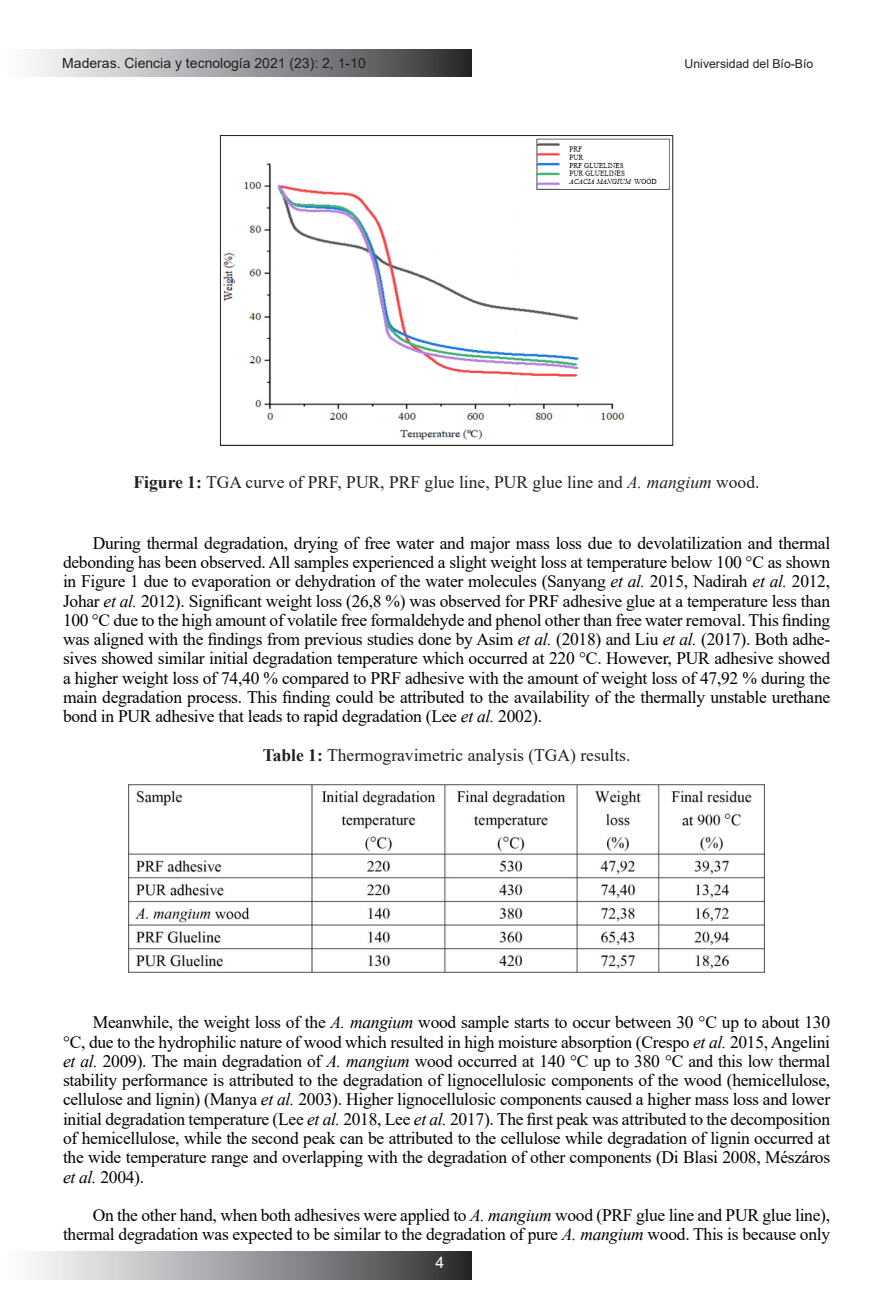
<style>
.page{position:relative;width:893px;height:1315px;background:#fff}
.page>*{position:absolute;margin:0;border:0;box-sizing:border-box;transform-origin:0 0}
.MDPI_3_1_text{font:17.5px/19.2px "Times New Roman";letter-spacing:-.015em;color:#000;text-align:justify}
.t1{font:17.5px "Times New Roman";color:#231f20}
.t2{font:15.75px "Arial";color:#fff}
.t3{font:14px "Arial";color:#231f20}
.t4{font:12.25px "Arial";color:#231f20}
.s1{font-weight:700}
.s2{font-style:italic}
</style>
<div class="page">
<div style="left:0;top:49px;width:471px;height:28px;background:linear-gradient(to right,#fff,#333436)"></div>
<div style="left:0;top:1252px;width:471px;height:27px;background:linear-gradient(to right,#fff,#333436)"></div>
<img style="left:223px;top:138px;width:448px;height:302px">
<div style="left:220px;top:135px;width:453px;height:311px;border:1px solid #231f20"></div>
<img style="left:129px;top:784px;width:635px;height:188px">
<p class="t3" style="left:62px;top:53px;width:305px">Maderas. Ciencia y tecnología 2021 (23): 2, 1-10</p>
<p class="t4" style="left:685px;top:56px;width:130px">Universidad del Bío-Bío</p>
<p class="t1" style="left:134px;top:469px;width:627px"><span class="s1">Figure 1:</span> TGA curve of PRF, PUR, PRF glue line, PUR glue line and <span class="s2">A. mangium</span> wood.</p>
<p class="MDPI_3_1_text" style="left:63px;top:533px;width:769px;text-indent:30px">During thermal degradation, drying of free water and major mass loss due to devolatilization and thermal debonding has been observed. All samples experienced a slight weight loss at temperature below 100 °C as shown in Figure 1 due to evaporation or dehydration of the water molecules (Sanyang <span class="s2">et al.</span> 2015, Nadirah <span class="s2">et al.</span> 2012, Johar <span class="s2">et al.</span> 2012). Significant weight loss (26,8 %) was observed for PRF adhesive glue at a temperature less than 100 °C due to the high amount of volatile free formaldehyde and phenol other than free water removal. This finding was aligned with the findings from previous studies done by Asim <span class="s2">et al.</span> (2018) and Liu <span class="s2">et al.</span> (2017). Both adhe&shy;sives showed similar initial degradation temperature which occurred at 220 °C. However, PUR adhesive showed a higher weight loss of 74,40 % compared to PRF adhesive with the amount of weight loss of 47,92 % during the main degradation process. This finding could be attributed to the availability of the thermally unstable urethane bond in PUR adhesive that leads to rapid degradation (Lee <span class="s2">et al.</span> 2002).</p>
<p class="t1" style="left:263px;top:742px;width:369px"><span class="s1">Table 1:</span> Thermogravimetric analysis (TGA) results.</p>
<p class="MDPI_3_1_text" style="left:63px;top:1012px;width:769px;text-indent:30px">Meanwhile, the weight loss of the <span class="s2">A. mangium</span> wood sample starts to occur between 30 °C up to about 130 °C, due to the hydrophilic nature of wood which resulted in high moisture absorption (Crespo <span class="s2">et al.</span> 2015, Angelini <span class="s2">et al.</span> 2009). The main degradation of <span class="s2">A. mangium</span> wood occurred at 140 °C up to 380 °C and this low thermal stability performance is attributed to the degradation of lignocellulosic components of the wood (hemicellulose, cellulose and lignin) (Manya <span class="s2">et al.</span> 2003). Higher lignocellulosic components caused a higher mass loss and lower initial degradation temperature (Lee <span class="s2">et al.</span> 2018, Lee <span class="s2">et al.</span> 2017). The first peak was attributed to the decomposition of hemicellulose, while the second peak can be attributed to the cellulose while degradation of lignin occurred at the wide temperature range and overlapping with the degradation of other components (Di Blasi 2008, Mészáros <span class="s2">et al.</span> 2004).</p>
<p class="MDPI_3_1_text" style="left:63px;top:1205px;width:769px;text-align:right">On the other hand, when both adhesives were applied to <span class="s2">A. mangium</span> wood (PRF glue line and PUR glue line), thermal degradation was expected to be similar to the degradation of pure <span class="s2">A. mangium</span> wood. This is because only</p>
<p class="t2" style="left:435px;top:1252px;width:10px">4</p>
</div>
